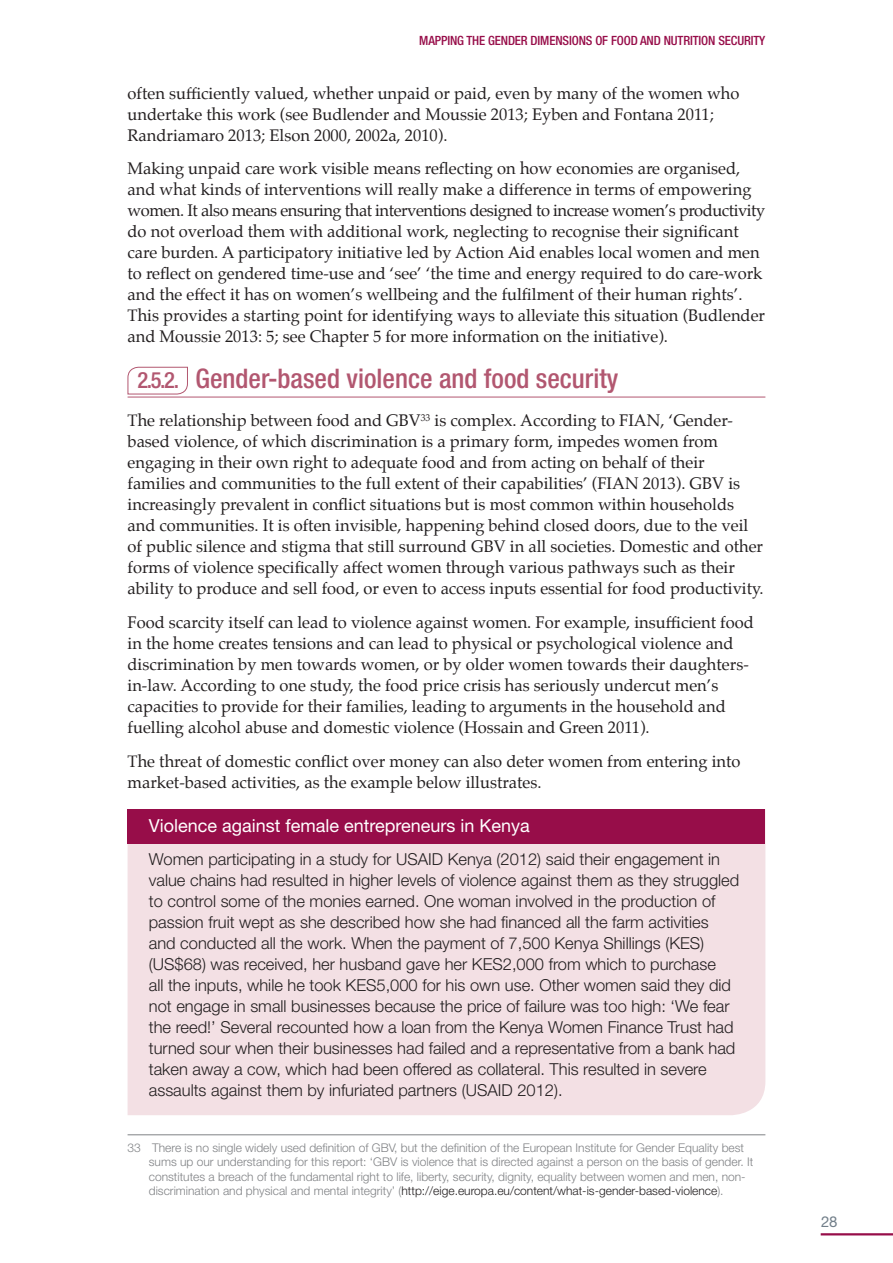
<style>
.page{position:relative;width:893px;height:1263px;background:#fff}
.page>*{position:absolute;margin:0;border:0;box-sizing:border-box;transform-origin:0 0}
.Section_heading_ligh{font:500 condensed 27px "Helvetica Neue LT Std";color:#b25770}
.t1{font:500 condensed 22.5px "Helvetica Neue LT Std";color:#b25770}
.In_box_title{font:18px "Helvetica Neue LT Std";color:#fff}
._11pt_Palatino_BodyC{font:16.5px/21px "Palatino";color:#231f20}
.In_box_body_copy{font:300 16.5px/21px "Helvetica Neue LT Std";color:#231f20}
.t2{font:15px "Helvetica Neue LT Std";color:#727f8a}
.t3{font:500 condensed 12.75px "Helvetica Neue LT Std";letter-spacing:-.01em;color:#970d49}
.Footnote{font:300 12px/14.2px "Helvetica Neue LT Std";color:#808285}
.s1{color:#231f20}
</style>
<div class="page">
<hr style="left:821px;top:1233px;width:72px;height:2px;background:#970d49">
<div style="left:128px;top:843px;width:637px;height:272px;background:#f3e0e4"></div>
<div style="left:128px;top:809px;width:637px;height:34px;background:#970d49"></div>
<hr style="left:128px;top:397px;width:637px;height:1px;background:#b25770">
<svg style="left:127px;top:366px;width:61px;height:29px"></svg>
<hr style="left:128px;top:1134px;width:637px;height:1px;background:#808285">
<p class="t3" style="left:419px;top:33px;width:16px">MAPPING</p>
<p class="t3" style="left:466px;top:33px;width:36px">THE GENDER</p>
<p class="t3" style="left:531px;top:33px;width:14px">DIMENSIONS</p>
<p class="t3" style="left:595px;top:33px;width:30px">OF FOOD</p>
<p class="t3" style="left:640px;top:33px;width:38px">AND NUTRITION</p>
<p class="t3" style="left:718px;top:33px;width:14px">SECURITY</p>
<p class="_11pt_Palatino_BodyC" style="left:128px;top:82px;width:613px">often sufficiently valued, whether unpaid or paid, even by many of the women who undertake this work (see Budlender and Moussie 2013; Eyben and Fontana 2011;<br>Randriamaro 2013; Elson 2000, 2002a, 2010).</p>
<p class="_11pt_Palatino_BodyC" style="left:128px;top:158px;width:639px">Making unpaid care work visible means reflecting on how economies are organised, and what kinds of interventions will really make a difference in terms of empowering women. It also means ensuring that interventions designed to increase women’s productivity do not overload them with additional work, neglecting to recognise their significant care burden. A participatory initiative led by Action Aid enables local women and men to reflect on gendered time-use and ‘see’ ‘the time and energy required to do care-work and the effect it has on women’s wellbeing and the fulfilment of their human rights’.<br>This provides a starting point for identifying ways to alleviate this situation (Budlender and Moussie 2013: 5; see Chapter 5 for more information on the initiative).</p>
<p class="t1" style="left:137px;top:367px;width:43px">2.5.2.</p>
<p class="Section_heading_ligh" style="left:196px;top:362px;width:424px">GENDER-BASED VIOLENCE AND FOOD SECURITY</p>
<p class="_11pt_Palatino_BodyC" style="left:128px;top:410px;width:638px">The relationship between food and GBV<sup>33</sup> is complex. According to FIAN, ‘Gender&shy;based violence, of which discrimination is a primary form, impedes women from engaging in their own right to adequate food and from acting on behalf of their families and communities to the full extent of their capabilities’ (FIAN 2013). GBV is increasingly prevalent in conflict situations but is most common within households and communities. It is often invisible, happening behind closed doors, due to the veil of public silence and stigma that still surround GBV in all societies. Domestic and other forms of violence specifically affect women through various pathways such as their ability to produce and sell food, or even to access inputs essential for food productivity.</p>
<p class="_11pt_Palatino_BodyC" style="left:128px;top:612px;width:628px">Food scarcity itself can lead to violence against women. For example, insufficient food in the home creates tensions and can lead to physical or psychological violence and discrimination by men towards women, or by older women towards their daughters&shy;in-law. According to one study, the food price crisis has seriously undercut men’s capacities to provide for their families, leading to arguments in the household and fuelling alcohol abuse and domestic violence (Hossain and Green 2011).</p>
<p class="_11pt_Palatino_BodyC" style="left:128px;top:751px;width:614px">The threat of domestic conflict over money can also deter women from entering into market-based activities, as the example below illustrates.</p>
<p class="In_box_title" style="left:149px;top:814px;width:383px">Violence against female entrepreneurs in Kenya</p>
<p class="In_box_body_copy" style="left:149px;top:848px;width:592px">Women participating in a study for USAID Kenya (2012) said their engagement in value chains had resulted in higher levels of violence against them as they struggled to control some of the monies earned. One woman involved in the production of passion fruit wept as she described how she had financed all the farm activities and conducted all the work. When the payment of 7,500 Kenya Shillings (KES) (US$68) was received, her husband gave her KES2,000 from which to purchase<br>all the inputs, while he took KES5,000 for his own use. Other women said they did not engage in small businesses because the price of failure was too high: ‘We fear the reed!’ Several recounted how a loan from the Kenya Women Finance Trust had turned sour when their businesses had failed and a representative from a bank had taken away a cow, which had been offered as collateral. This resulted in severe assaults against them by infuriated partners (USAID 2012).</p>
<p class="Footnote" style="left:149px;top:1140px;width:606px;text-indent:-21px">33 There is no single widely used definition of GBV, but the definition of the European Institute for Gender Equality best sums up our understanding for this report: ‘GBV is violence that is directed against a person on the basis of gender. It constitutes a breach of the fundamental right to life, liberty, security, dignity, equality between women and men, non&shy;discrimination and physical and mental integrity’ (<span class="s1">http://eige.europa.eu/content/what-is-gender-based-violence</span>).</p>
<p class="t2" style="left:821px;top:1212px;width:18px">28</p>
</div>
